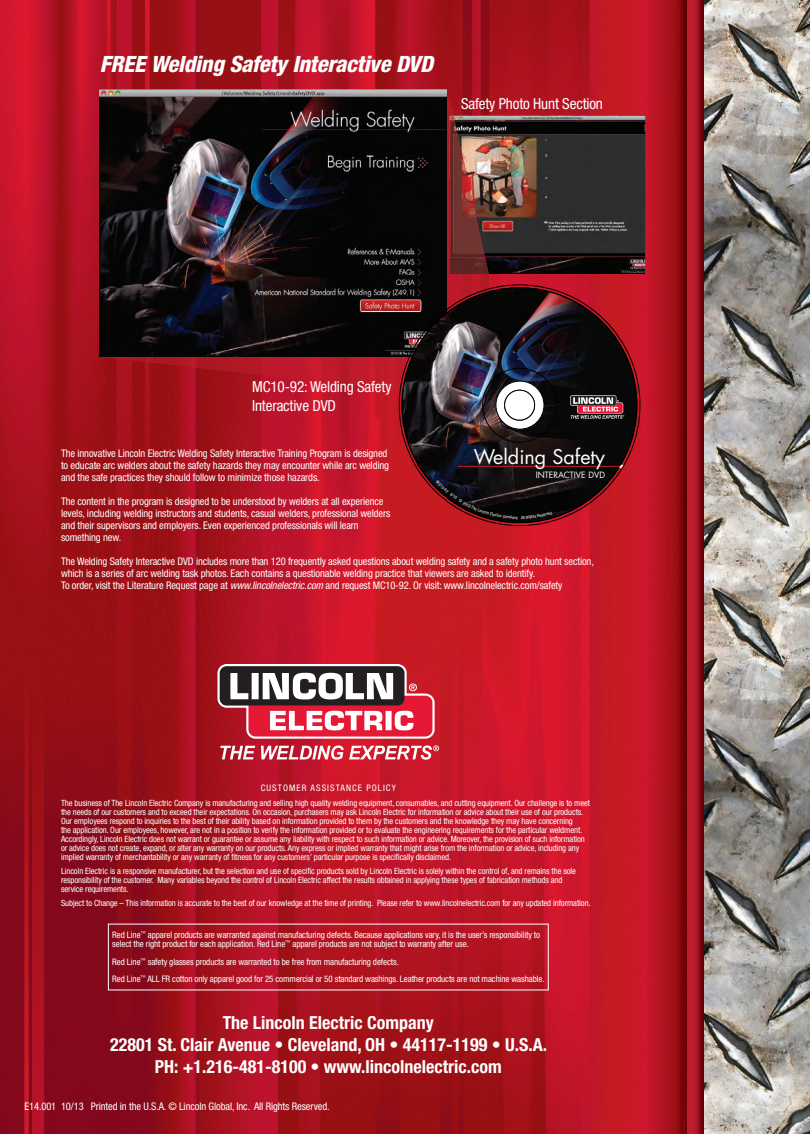
<style>
.page{position:relative;width:810px;height:1134px;background:#fff}
.page>*{position:absolute;margin:0;border:0;box-sizing:border-box;transform-origin:0 0}
.t1{font:italic 800 condensed 22.5px "Helvetica Neue";letter-spacing:-.01em;color:#fff}
.t2{font:19.8px "Futura";color:#fff}
.t3{font:700 condensed 18px/21.6px "Helvetica Neue";color:#fff;text-align:center}
.t4{font:condensed 15.15px/19.5px "Helvetica Neue";letter-spacing:-.01em;color:#fff}
.t5{font:condensed 10.5px/12px "Helvetica Neue";letter-spacing:-.01em;color:#fff}
.t6{font:condensed 9px/9px "Helvetica Neue";letter-spacing:-.01em;color:#fff}
.t7{font:condensed 9px "Helvetica Neue";letter-spacing:.12em;color:#fff}
.t8{font:condensed 8.7px/9px "Helvetica Neue";letter-spacing:-.01em;color:#fff}
.t9{font:8.4px "Futura";color:#fff}
.s1{font-style:italic}
</style>
<div class="page">
<img style="left:0;top:0;width:688px;height:1134px">
<svg style="left:220px;top:746px;width:35px;height:13px"></svg>
<svg style="left:261px;top:745px;width:178px;height:15px"></svg>
<svg style="left:218px;top:664px;width:217px;height:75px"></svg>
<img style="left:489px;top:116px;width:156px;height:158px">
<img style="left:447px;top:251px;width:59px;height:34px">
<img style="left:256px;top:357px;width:143px;height:47px">
<img style="left:447px;top:97px;width:7px;height:102px">
<img style="left:100px;top:357px;width:157px;height:17px">
<img style="left:449px;top:116px;width:40px;height:158px">
<img style="left:100px;top:90px;width:347px;height:267px">
<img style="left:399px;top:285px;width:241px;height:241px">
<div style="left:505px;top:390px;width:30px;height:30px;background:#fff;border-radius:50%"></div>
<div style="left:504px;top:390px;width:31px;height:30px;border:1px solid #000;border-radius:50%"></div>
<hr style="left:458px;top:466px;width:163px;height:1px;background:#be1d2c">
<svg style="left:619px;top:465px;width:4px;height:3px"></svg>
<svg style="left:570px;top:395px;width:54px;height:24px"></svg>
<div style="left:688px;top:0;width:33px;height:1134px;background:#be1d2c"></div>
<img style="left:695px;top:0;width:9px;height:1134px">
<img style="left:704px;top:0;width:106px;height:1134px">
<svg style="left:436px;top:481px;width:118px;height:39px;background:#280f11"></svg>
<h1 class="t1" style="left:100px;top:50px;width:335px">FREE Welding Safety Interactive DVD</h1>
<h3 class="t4" style="left:461px;top:94px;width:143px">Safety Photo Hunt Section</h3>
<h3 class="t4" style="left:252px;top:376px;width:141px">MC10-92: Welding Safety<br>Interactive DVD</h3>
<h2 class="t2" style="left:474px;top:443px;width:133px">Welding Safety</h2>
<p class="t9" style="left:536px;top:469px;width:71px">INTERACTIVE DVD</p>
<p class="t5" style="left:61px;top:447px;width:330px">The innovative Lincoln Electric Welding Safety Interactive Training Program is designed to educate arc welders about the safety hazards they may encounter while arc welding and the safe practices they should follow to minimize those hazards.</p>
<p class="t5" style="left:61px;top:495px;width:331px">The content in the program is designed to be understood by welders at all experience levels, including welding instructors and students, casual welders, professional welders and their supervisors and employers. Even experienced professionals will learn something new.</p>
<p class="t5" style="left:61px;top:555px;width:534px">The Welding Safety Interactive DVD includes more than 120 frequently asked questions about welding safety and a safety photo hunt section, which is a series of arc welding task photos. Each contains a questionable welding practice that viewers are asked to identify.<br>To order, visit the Literature Request page at <span class="s1">www.lincolnelectric.com</span> and request MC10-92. Or visit: www.lincolnelectric.com/safety</p>
<p class="t7" style="left:261px;top:783px;width:137px">CUSTOMER ASSISTANCE POLICY</p>
<p class="t8" style="left:61px;top:798px;width:531px">The business of The Lincoln Electric Company is manufacturing and selling high quality welding equipment, consumables, and cutting equipment. Our challenge is to meet the needs of our customers and to exceed their expectations. On occasion, purchasers may ask Lincoln Electric for information or advice about their use of our products.<br>Our employees respond to inquiries to the best of their ability based on information provided to them by the customers and the knowledge they may have concerning<br>the application. Our employees, however, are not in a position to verify the information provided or to evaluate the engineering requirements for the particular weldment.<br>Accordingly, Lincoln Electric does not warrant or guarantee or assume any liability with respect to such information or advice. Moreover, the provision of such information or advice does not create, expand, or alter any warranty on our products. Any express or implied warranty that might arise from the information or advice, including any implied warranty of merchantability or any warranty of fitness for any customers’ particular purpose is specifically disclaimed.</p>
<p class="t8" style="left:61px;top:866px;width:517px">Lincoln Electric is a responsive manufacturer, but the selection and use of specific products sold by Lincoln Electric is solely within the control of, and remains the sole responsibility of the customer. Many variables beyond the control of Lincoln Electric affect the results obtained in applying these types of fabrication methods and service requirements.</p>
<p class="t8" style="left:61px;top:899px;width:531px">Subject to Change – This information is accurate to the best of our knowledge at the time of printing. Please refer to www.lincolnelectric.com for any updated information.</p>
<p class="t6" style="left:112px;top:930px;width:429px">Red Line<sup>™</sup> apparel products are warranted against manufacturing defects. Because applications vary, it is the user’s responsibility to select the right product for each application. Red Line<sup>™</sup> apparel products are not subject to warranty after use.</p>
<p class="t6" style="left:112px;top:953px;width:434px;line-height:17.4px">Red Line<sup>™</sup> safety glasses products are warranted to be free from manufacturing defects.<br>Red Line<sup>™</sup> ALL FR cotton only apparel good for 25 commercial or 50 standard washings. Leather products are not machine washable.</p>
<h3 class="t3" style="left:110px;top:1012px;width:438px">The Lincoln Electric Company<br>22801 St. Clair Avenue • Cleveland, OH • 44117-1199 • U.S.A.<br>PH: +1.216-481-8100 • www.lincolnelectric.com</h3>
<p class="t5" style="left:24px;top:1100px;width:307px">E14.001 10/13 Printed in the U.S.A. © Lincoln Global, Inc. All Rights Reserved.</p>
</div>
